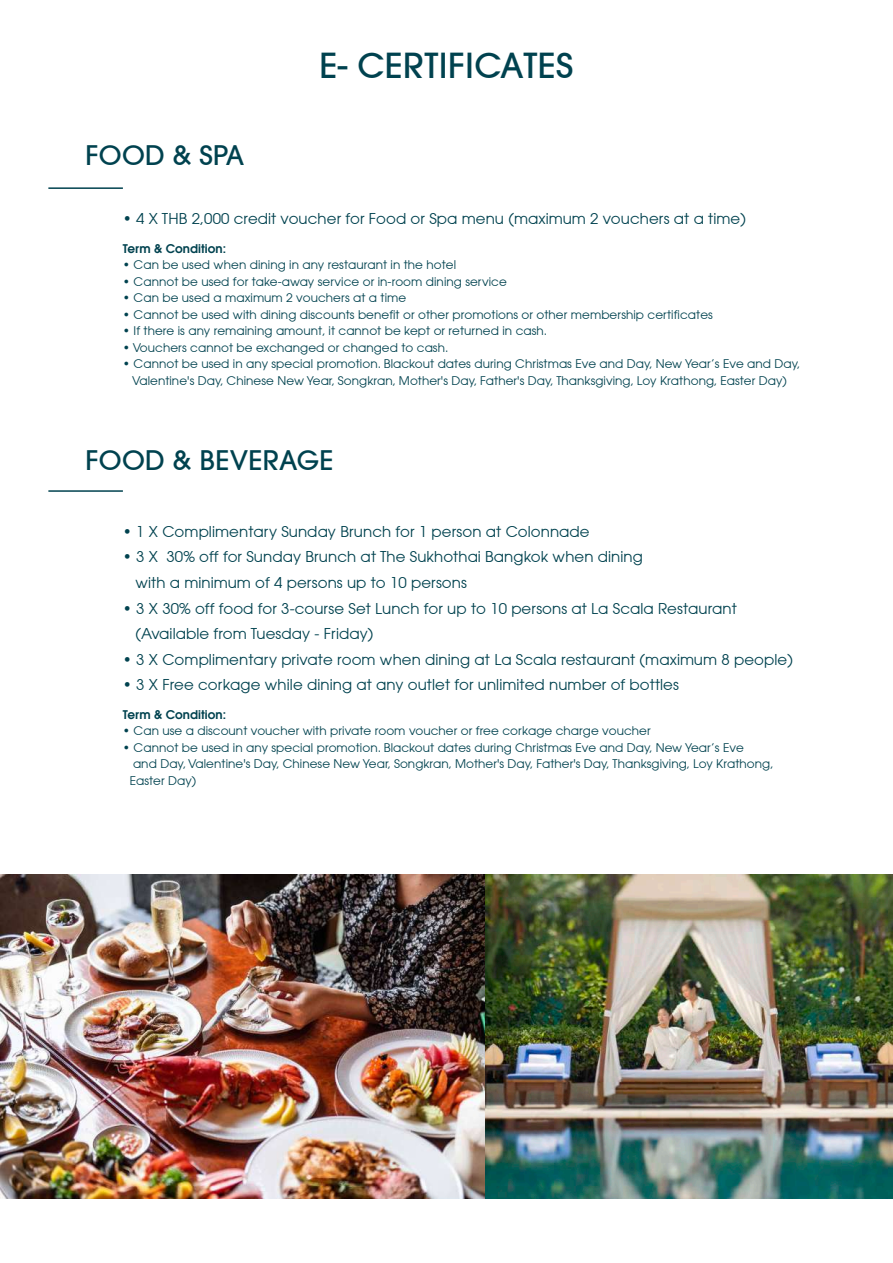
<style>
.page{position:relative;width:893px;height:1263px;background:#fff}
.page>*{position:absolute;margin:0;border:0;box-sizing:border-box;transform-origin:0 0}
.t1{font:500 34.5px "ITC Avant Garde Gothic";letter-spacing:.01em;color:#00424f}
.t2{font:500 27px "ITC Avant Garde Gothic";letter-spacing:.01em;color:#00424f}
.t3{font:15px/25.5px "ITC Avant Garde Gothic";letter-spacing:.005em;color:#00424f}
.t4{font:12px/16.5px "ITC Avant Garde Gothic";letter-spacing:.005em;color:#00424f;text-align:center}
.t5{font:600 12px "ITC Avant Garde Gothic";letter-spacing:.005em;color:#00424f}
</style>
<div class="page">
<hr style="left:48px;top:187px;width:75px;height:2px;background:#00424f">
<hr style="left:48px;top:490px;width:75px;height:2px;background:#00424f">
<img style="left:0;top:874px;width:893px;height:324px">
<h2 class="t2" style="left:86px;top:139px;width:160px">FOOD &amp; SPA</h2>
<h1 class="t1" style="left:319px;top:44px;width:255px">E- CERTIFICATES</h1>
<p class="t3" style="left:123px;top:206px;width:625px">• 4 X THB 2,000 credit voucher for Food or Spa menu (maximum 2 vouchers at a time)</p>
<p class="t5" style="left:123px;top:240px;width:105px">Term &amp; Condition:</p>
<p class="t4" style="left:123px;top:256px;width:335px">• Can be used when dining in any restaurant in the hotel</p>
<p class="t4" style="left:123px;top:273px;width:385px">• Cannot be used for take-away service or in-room dining service</p>
<p class="t4" style="left:123px;top:289px;width:285px">• Can be used a maximum 2 vouchers at a time</p>
<p class="t4" style="left:123px;top:306px;width:591px">• Cannot be used with dining discounts benefit or other promotions or other membership certificates</p>
<p class="t4" style="left:123px;top:322px;width:426px">• If there is any remaining amount, it cannot be kept or returned in cash.</p>
<p class="t4" style="left:123px;top:339px;width:327px">• Vouchers cannot be exchanged or changed to cash.</p>
<p class="t4" style="left:123px;top:355px;width:679px">• Cannot be used in any special promotion. Blackout dates during Christmas Eve and Day, New Year’s Eve and Day,<br>Valentine's Day, Chinese New Year, Songkran, Mother's Day, Father's Day, Thanksgiving, Loy Krathong, Easter Day)</p>
<h2 class="t2" style="left:86px;top:443px;width:249px">FOOD &amp; BEVERAGE</h2>
<p class="t3" style="left:123px;top:519px;width:468px">• 1 X Complimentary Sunday Brunch for 1 person at Colonnade</p>
<p class="t3" style="left:136px;top:544px;width:509px;text-indent:-13px">• 3 X 30% off for Sunday Brunch at The Sukhothai Bangkok when dining with a minimum of 4 persons up to 10 persons</p>
<p class="t3" style="left:136px;top:595px;width:603px;text-indent:-13px">• 3 X 30% off food for 3-course Set Lunch for up to 10 persons at La Scala Restaurant (Available from Tuesday - Friday)</p>
<p class="t3" style="left:123px;top:646px;width:671px">• 3 X Complimentary private room when dining at La Scala restaurant (maximum 8 people)</p>
<p class="t3" style="left:123px;top:672px;width:557px">• 3 X Free corkage while dining at any outlet for unlimited number of bottles</p>
<p class="t5" style="left:123px;top:706px;width:105px">Term &amp; Condition:</p>
<p class="t4" style="left:123px;top:723px;width:529px">• Can use a discount voucher with private room voucher or free corkage charge voucher</p>
<p class="t4" style="left:130px;top:739px;width:645px;text-align:left;text-indent:-7px">• Cannot be used in any special promotion. Blackout dates during Christmas Eve and Day, New Year’s Eve<br>and Day, Valentine's Day, Chinese New Year, Songkran, Mother's Day, Father's Day, Thanksgiving, Loy Krathong,<br>Easter Day)</p>
</div>
